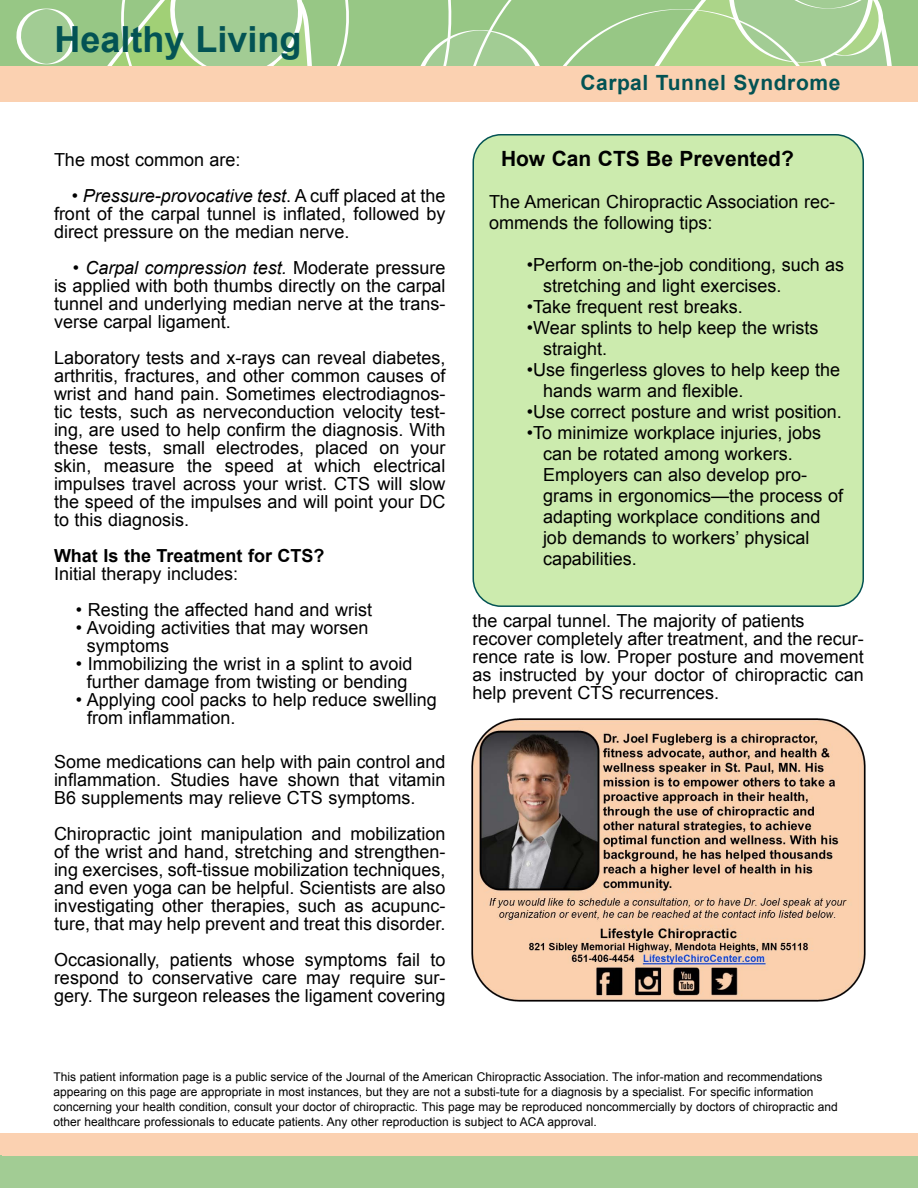
<style>
.page{position:relative;width:918px;height:1188px;background:#fff}
.page>*{position:absolute;margin:0;border:0;box-sizing:border-box;transform-origin:0 0}
.t1{font:700 36px "Arial";color:#035354}
.t2{font:700 21px "Arial";color:#000}
.t3{font:700 21px "Arial";letter-spacing:.03em;color:#035354}
.t4{font:18px/18px "Arial";color:#000}
.t5{font:700 18px "Arial";color:#000}
.t6{font:12px/15px "Arial";color:#000}
.s1{font-style:italic}
</style>
<div class="page">
<div style="left:0;top:1133px;width:918px;height:21px;background:#fbd1b1"></div>
<div style="left:0;top:66px;width:918px;height:36px;background:#fbd1b1"></div>
<div style="left:0;top:0;width:918px;height:66px;background:#97c785"></div>
<svg style="left:563px;top:0;width:329px;height:66px"></svg>
<svg style="left:16px;top:8px;width:61px;height:57px"></svg>
<svg style="left:420px;top:0;width:120px;height:66px"></svg>
<svg style="left:107px;top:0;width:242px;height:66px"></svg>
<div style="left:3px;top:1151px;width:915px;height:37px;background:#a2cc94"></div>
<div style="left:3px;top:1134px;width:915px;height:21px;background:#fbd1b1"></div>
<div style="left:472px;top:134px;width:392px;height:473px;background:#ccebae"></div>
<img style="left:471px;top:719px;width:395px;height:283px">
<h1 class="t1" style="left:54px;top:19px;width:249px">Healthy Living</h1>
<p class="t4" style="left:54px;top:151px;width:188px">The most common are:</p>
<p class="t4" style="left:54px;top:187px;width:393px;text-align:justify;text-indent:18px">• <span class="s1">Pressure-provocative test</span>. A cuff placed at the front of the carpal tunnel is inflated, followed by direct pressure on the median nerve.</p>
<p class="t4" style="left:54px;top:259px;width:393px;text-align:justify;text-indent:19px">• <span class="s1">Carpal compression test.</span> Moderate pressure is applied with both thumbs directly on the carpal tunnel and underlying median nerve at the trans&shy;verse carpal ligament.</p>
<p class="t4" style="left:54px;top:349px;width:393px;text-align:justify">Laboratory tests and x-rays can reveal diabetes, arthritis, fractures, and other common causes of wrist and hand pain. Sometimes electrodiagnos&shy;tic tests, such as nerveconduction velocity test&shy;ing, are used to help confirm the diagnosis. With these tests, small electrodes, placed on your skin, measure the speed at which electrical impulses travel across your wrist. CTS will slow the speed of the impulses and will point your DC to this diagnosis.</p>
<p class="t5" style="left:54px;top:546px;width:272px">What Is the Treatment for CTS?</p>
<p class="t4" style="left:54px;top:565px;width:186px">Initial therapy includes:</p>
<p class="t4" style="left:76px;top:601px;width:298px">• Resting the affected hand and wrist</p>
<p class="t4" style="left:87px;top:619px;width:283px;text-indent:-11px">• Avoiding activities that may worsen symptoms</p>
<p class="t4" style="left:76px;top:655px;width:338px;text-align:center">• Immobilizing the wrist in a splint to avoid further damage from twisting or bending</p>
<p class="t4" style="left:87px;top:691px;width:351px;text-indent:-11px">• Applying cool packs to help reduce swelling from inflammation.</p>
<p class="t4" style="left:54px;top:752px;width:393px;text-align:justify">Some medications can help with pain control and inflammation. Studies have shown that vitamin B6 supplements may relieve CTS symptoms.</p>
<p class="t4" style="left:54px;top:824px;width:393px;text-align:justify">Chiropractic joint manipulation and mobilization of the wrist and hand, stretching and strengthen&shy;ing exercises, soft-tissue mobilization techniques, and even yoga can be helpful. Scientists are also investigating other therapies, such as acupunc&shy;ture, that may help prevent and treat this disorder.</p>
<p class="t4" style="left:54px;top:950px;width:393px;text-align:justify">Occasionally, patients whose symptoms fail to respond to conservative care may require sur&shy;gery. The surgeon releases the ligament covering</p>
<p class="t3" style="left:580px;top:71px;width:261px">Carpal Tunnel Syndrome</p>
<p class="t2" style="left:501px;top:147px;width:294px">How Can CTS Be Prevented?</p>
<p class="t4" style="left:489px;top:191px;width:348px;line-height:21px">The American Chiropractic Association rec&shy;ommends the following tips:</p>
<p class="t4" style="left:543px;top:254px;width:303px;line-height:21px;text-indent:-16px">•Perform on-the-job conditiong, such as stretching and light exercises.</p>
<p class="t4" style="left:527px;top:298px;width:217px">•Take frequent rest breaks.</p>
<p class="t4" style="left:543px;top:317px;width:277px;line-height:21px;text-indent:-16px">•Wear splints to help keep the wrists straight.</p>
<p class="t4" style="left:543px;top:359px;width:299px;line-height:21px;text-indent:-16px">•Use fingerless gloves to help keep the hands warm and flexible.</p>
<p class="t4" style="left:527px;top:403px;width:316px">•Use correct posture and wrist position.</p>
<p class="t4" style="left:543px;top:422px;width:302px;line-height:21px;text-indent:-16px">•To minimize workplace injuries, jobs can be rotated among workers.<br>Employers can also develop pro&shy;grams in ergonomics—the process of adapting workplace conditions and job demands to workers’ physical capabilities.</p>
<p class="t4" style="left:472px;top:612px;width:393px">the carpal tunnel. The majority of patients recover completely after treatment, and the recur&shy;rence rate is low. Proper posture and movement as instructed by your doctor of chiropractic can help prevent CTS recurrences.</p>
<p class="t6" style="left:53px;top:1069px;width:786px">This patient information page is a public service of the Journal of the American Chiropractic Association. The infor-mation and recommendations appearing on this page are appropriate in most instances, but they are not a substi-tute for a diagnosis by a specialist. For specific information concerning your health condition, consult your doctor of chiropractic. This page may be reproduced noncommercially by doctors of chiropractic and other healthcare professionals to educate patients. Any other reproduction is subject to ACA approval.</p>
</div>
